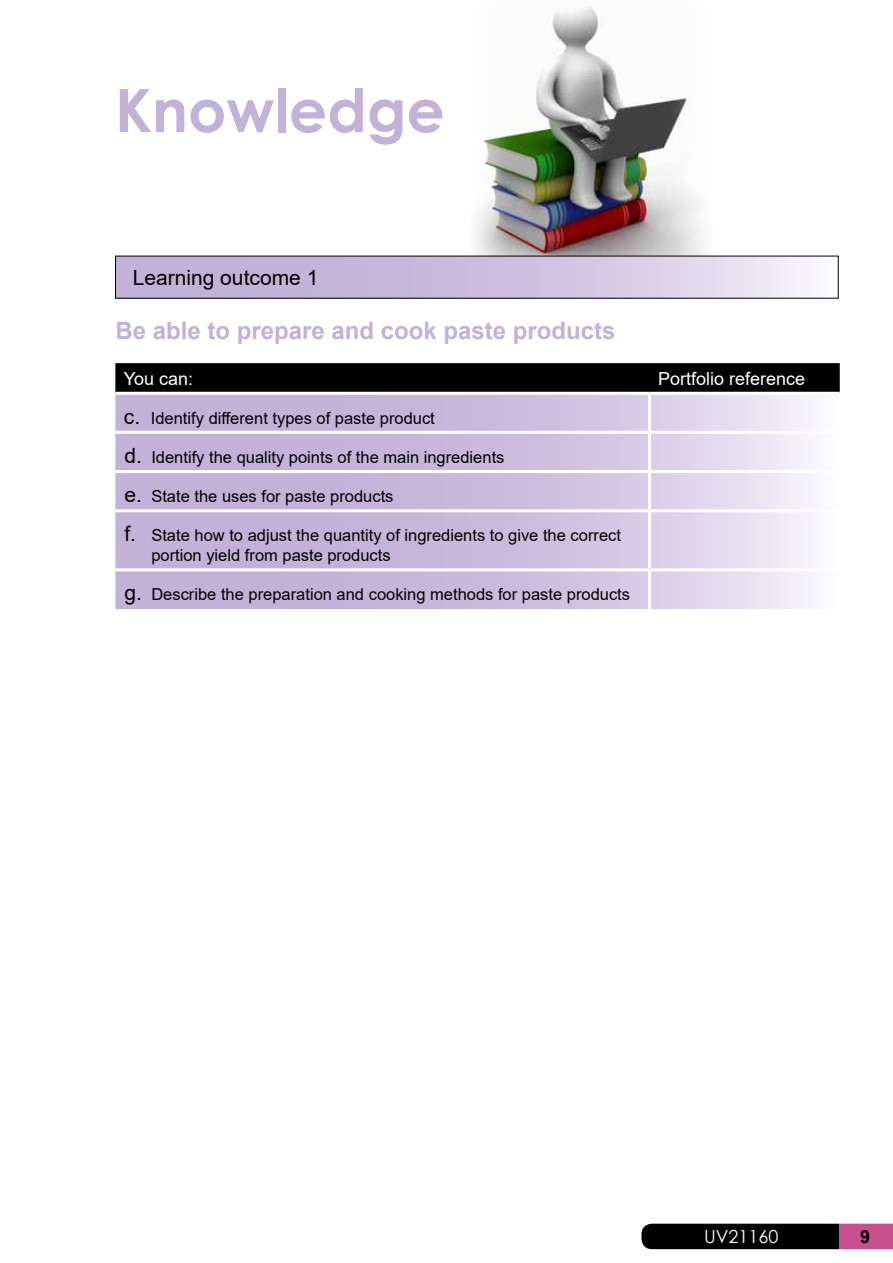
<style>
.page{position:relative;width:893px;height:1263px;background:#fff}
.page>*{position:absolute;margin:0;border:0;box-sizing:border-box;transform-origin:0 0}
.t1{font:700 60px "Century Gothic";color:#c3b2d7}
.t2{font:700 24px "Arial";color:#c3b2d7}
.t3{font:21px "Arial";color:#000}
.t4{font:18px "Arial";color:#fff}
.t5{font:18px "Century Gothic";color:#fff}
.t6{font:700 18px "Arial";color:#000}
.t7{font:16.5px/19.8px "Arial";color:#000}
.s1{font-size:21px}
</style>
<div class="page">
<svg style="left:641px;top:1224px;width:252px;height:25px;background:#2d1320"></svg>
<img style="left:468px;top:6px;width:247px;height:250px">
<svg style="left:117px;top:258px;width:691px;height:38px;background:#d0c3e1"></svg>
<svg style="left:115px;top:363px;width:725px;height:29px;background:#030303"></svg>
<svg style="left:115px;top:395px;width:697px;height:214px;background:#cfc1e0"></svg>
<hr style="left:648px;top:395px;width:3px;height:36px;background:#fff">
<hr style="left:650px;top:431px;width:190px;height:3px;background:#fff">
<hr style="left:648px;top:434px;width:3px;height:36px;background:#fff">
<hr style="left:650px;top:470px;width:190px;height:3px;background:#fff">
<hr style="left:648px;top:473px;width:3px;height:36px;background:#fff">
<hr style="left:115px;top:509px;width:535px;height:3px;background:#fff">
<hr style="left:650px;top:509px;width:190px;height:3px;background:#fff">
<hr style="left:648px;top:512px;width:3px;height:56px;background:#fff">
<hr style="left:115px;top:568px;width:535px;height:3px;background:#fff">
<hr style="left:650px;top:568px;width:190px;height:3px;background:#fff">
<hr style="left:648px;top:571px;width:3px;height:38px;background:#fff">
<hr style="left:115px;top:431px;width:535px;height:3px;background:#fff">
<hr style="left:115px;top:470px;width:535px;height:3px;background:#fff">
<h1 class="t1" style="left:115px;top:65px;width:331px">Knowledge</h1>
<p class="t3" style="left:133px;top:263px;width:187px">Learning outcome 1</p>
<h2 class="t2" style="left:115px;top:314px;width:502px">Be able to prepare and cook paste products</h2>
<p class="t4" style="left:124px;top:366px;width:71px">You can:</p>
<p class="t4" style="left:658px;top:366px;width:149px">Portfolio reference</p>
<p class="t7" style="left:124px;top:408px;width:312px"><span class="s1">c.</span> Identify different types of paste product</p>
<p class="t7" style="left:124px;top:447px;width:382px"><span class="s1">d.</span> Identify the quality points of the main ingredients</p>
<p class="t7" style="left:124px;top:486px;width:271px"><span class="s1">e.</span> State the uses for paste products</p>
<p class="t7" style="left:151px;top:525px;width:471px;text-indent:-27px"><span class="s1">f.</span> State how to adjust the quantity of ingredients to give the correct portion yield from paste products</p>
<p class="t7" style="left:124px;top:584px;width:507px"><span class="s1">g.</span> Describe the preparation and cooking methods for paste products</p>
<p class="t5" style="left:704px;top:1223px;width:76px">UV21160</p>
<p class="t6" style="left:860px;top:1224px;width:12px">9</p>
</div>
